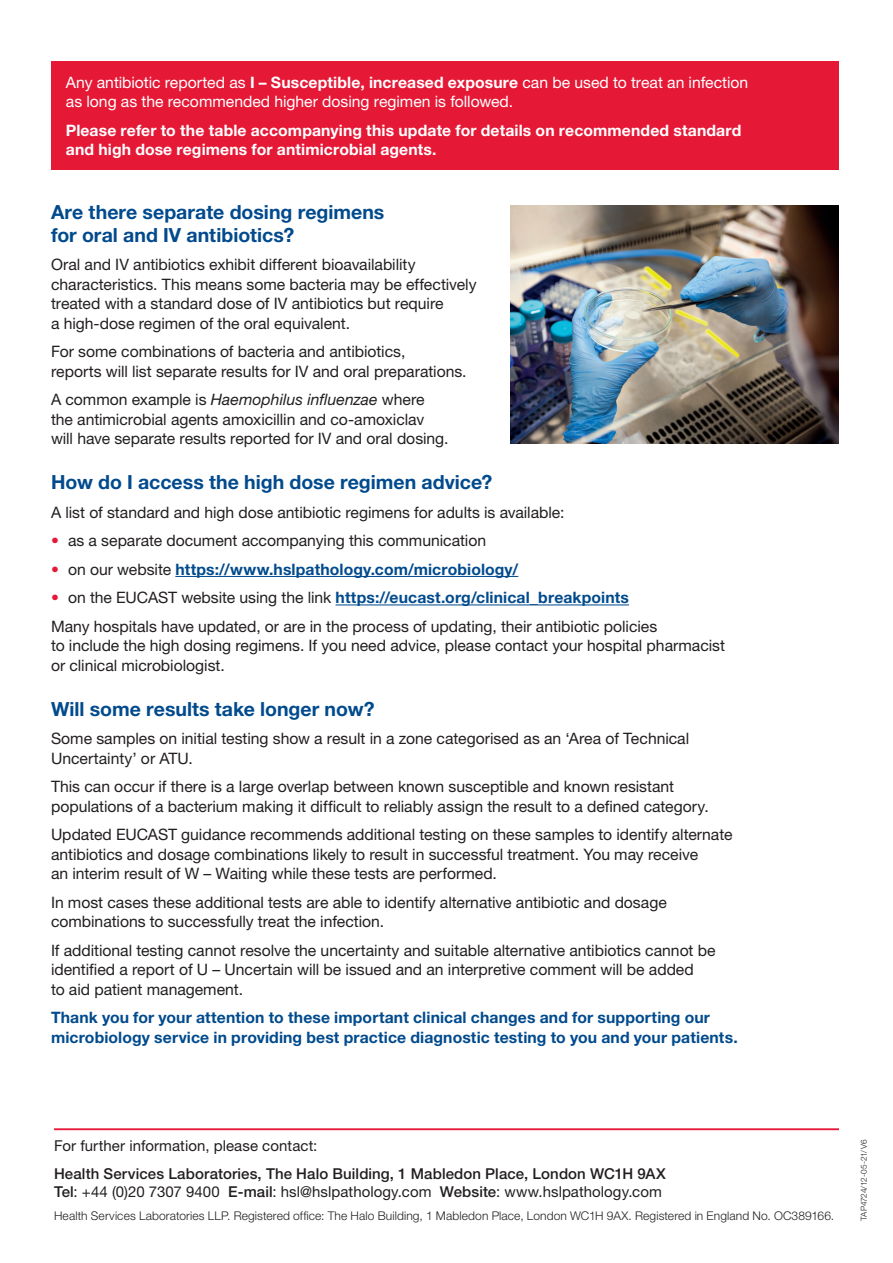
<style>
.page{position:relative;width:893px;height:1263px;background:#fff}
.page>*{position:absolute;margin:0;border:0;box-sizing:border-box;transform-origin:0 0}
.t1{font:700 19.5px/22.5px "Helvetica Neue LT Std";color:#004a8d}
.t2{font:15.75px/19.5px "Helvetica Neue LT Std";color:#231f20}
.t3{font:700 15.75px/19.5px "Helvetica Neue LT Std";letter-spacing:.005em;color:#004a8d}
.t4{font:15.75px/19.5px "Helvetica Neue LT Std";letter-spacing:-.005em;color:#fff}
.t5{font:700 15.75px/19.5px "Helvetica Neue LT Std";letter-spacing:.01em;color:#fff}
.t6{font:500 15px/18px "Helvetica Neue LT Std";letter-spacing:.005em;color:#231f20}
.t7{font:15px "Helvetica Neue LT Std";letter-spacing:.005em;color:#231f20}
.t8{font:300 12px "Helvetica Neue LT Std";letter-spacing:.01em;color:#231f20}
.t9{font:300 8.25px "Helvetica Neue LT Std";letter-spacing:-.03em;color:#231f20}
.s1{font-weight:700}
.s2{font-style:italic}
.s3{color:#e51836}
.s4{font-weight:400;color:#e51836}
.s5{font-weight:400;color:#231f20}
.s6{font-weight:700;color:#004a8d}
.s7{font-weight:400}
</style>
<div class="page">
<hr style="left:175px;top:576px;width:343px;height:1px;background:#004a8d">
<hr style="left:336px;top:604px;width:293px;height:1px;background:#004a8d">
<div style="left:51px;top:62px;width:788px;height:108px;background:#e51836"></div>
<hr style="left:54px;top:1128px;width:785px;height:2px;background:#e51836">
<img style="left:510px;top:205px;width:329px;height:239px">
<p class="t4" style="left:66px;top:72px;width:684px">Any antibiotic reported as <span class="s1">I – Susceptible, increased exposure</span> can be used to treat an infection as long as the recommended higher dosing regimen is followed.</p>
<p class="t5" style="left:66px;top:120px;width:677px">Please refer to the table accompanying this update for details on recommended standard and high dose regimens for antimicrobial agents.</p>
<p class="t1" style="left:51px;top:201px;width:335px">Are there separate dosing regimens for oral and IV antibiotics?</p>
<p class="t2" style="left:51px;top:255px;width:427px">Oral and IV antibiotics exhibit different bioavailability characteristics. This means some bacteria may be effectively treated with a standard dose of IV antibiotics but require<br>a high-dose regimen of the oral equivalent.</p>
<p class="t2" style="left:51px;top:342px;width:417px">For some combinations of bacteria and antibiotics,<br>reports will list separate results for IV and oral preparations.</p>
<p class="t2" style="left:51px;top:390px;width:399px">A common example is <span class="s2">Haemophilus influenzae</span> where the antimicrobial agents amoxicillin and co-amoxiclav will have separate results reported for IV and oral dosing.</p>
<p class="t1" style="left:51px;top:471px;width:443px">How do I access the high dose regimen advice?</p>
<p class="t2" style="left:51px;top:502px;width:515px">A list of standard and high dose antibiotic regimens for adults is available:</p>
<p class="t2" style="left:51px;top:531px;width:437px"><span class="s3">•</span> as a separate document accompanying this communication</p>
<p class="t3" style="left:51px;top:559px;width:469px"><span class="s4">•</span> <span class="s5">on our website</span> https://www.hslpathology.com/microbiology/</p>
<p class="t2" style="left:51px;top:583px;width:608px;line-height:28.5px"><span class="s3">•</span> on the EUCAST website using the link <span class="s6">https://eucast.org/clinical_breakpoints<br></span>Many hospitals have updated, or are in the process of updating, their antibiotic policies</p>
<p class="t2" style="left:51px;top:636px;width:675px">to include the high dosing regimens. If you need advice, please contact your hospital pharmacist or clinical microbiologist.</p>
<p class="t1" style="left:51px;top:697px;width:325px">Will some results take longer now?</p>
<p class="t2" style="left:51px;top:729px;width:640px">Some samples on initial testing show a result in a zone categorised as an ‘Area of Technical<br>Uncertainty’ or ATU.</p>
<p class="t2" style="left:51px;top:777px;width:659px">This can occur if there is a large overlap between known susceptible and known resistant populations of a bacterium making it difficult to reliably assign the result to a defined category.</p>
<p class="t2" style="left:51px;top:825px;width:683px">Updated EUCAST guidance recommends additional testing on these samples to identify alternate antibiotics and dosage combinations likely to result in successful treatment. You may receive<br>an interim result of W – Waiting while these tests are performed.</p>
<p class="t2" style="left:51px;top:892px;width:617px">In most cases these additional tests are able to identify alternative antibiotic and dosage combinations to successfully treat the infection.</p>
<p class="t2" style="left:51px;top:940px;width:666px">If additional testing cannot resolve the uncertainty and suitable alternative antibiotics cannot be identified a report of U – Uncertain will be issued and an interpretive comment will be added<br>to aid patient management.</p>
<p class="t3" style="left:51px;top:1008px;width:688px">Thank you for your attention to these important clinical changes and for supporting our microbiology service in providing best practice diagnostic testing to you and your patients.</p>
<p class="t7" style="left:54px;top:1137px;width:265px">For further information, please contact:</p>
<p class="t6" style="left:54px;top:1165px;width:613px">Health Services Laboratories, The Halo Building, 1 Mabledon Place, London WC1H 9AX<br>Tel<span class="s7">: +44 (0)20 7307 9400</span> E-mail<span class="s7">: hsl@hslpathology.com</span> Website<span class="s7">: www.hslpathology.com</span></p>
<p class="t8" style="left:54px;top:1209px;width:782px">Health Services Laboratories LLP. Registered office: The Halo Building, 1 Mabledon Place, London WC1H 9AX. Registered in England No. OC389166.</p>
<p class="t9" style="left:859px;top:1221px;width:83px;rotate:-90deg">TAP4724/12-05-21/V6</p>
</div>
